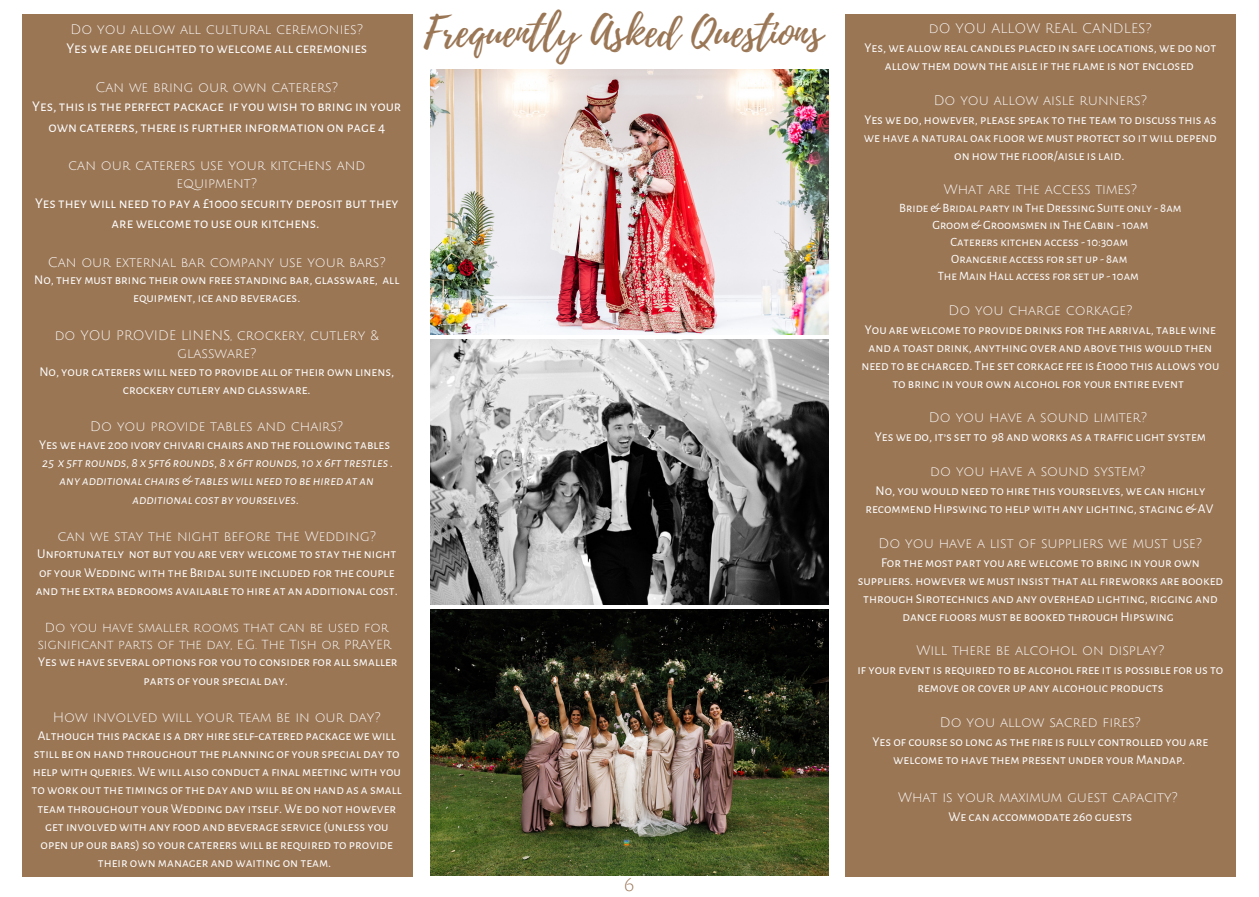
<style>
.page{position:relative;width:1259px;height:897px;background:#fff}
.page>*{position:absolute;margin:0;border:0;box-sizing:border-box;transform-origin:0 0}
.t1{font:41.7px "Playlist Script";color:#9a7655}
.t2{font:18px "Julius Sans One";color:#9a7655}
.t3{font:15px/20.9px "Alegreya Sans SC";color:#fff;text-align:center}
.t4{font:13.5px/18.3px "Alegreya Sans SC";color:#fff;text-align:center}
.t5{font:13.5px/18.3px "Julius Sans One";color:#fff;text-align:center}
.t6{font:italic 13.5px/18.3px "Alegreya Sans SC";color:#fff;text-align:center}
.t7{font:12.75px "Alegreya Sans SC";color:#fff}
.t8{font:12.75px/17.4px "Julius Sans One";color:#fff;text-align:center}
</style>
<div class="page">
<img style="left:430px;top:69px;width:398px;height:266px">
<img style="left:430px;top:339px;width:398px;height:266px">
<img style="left:430px;top:609px;width:398px;height:266px">
<div style="left:22px;top:14px;width:391px;height:862px;background:#9a7655"></div>
<div style="left:845px;top:14px;width:391px;height:862px;background:#9a7655"></div>
<p class="t5" style="left:71px;top:21px;width:294px">Do you allow all cultural ceremonies?</p>
<p class="t3" style="left:66px;top:39px;width:302px">Yes we are delighted to welcome all ceremonies</p>
<p class="t5" style="left:95px;top:78px;width:244px">Can we bring our own caterers?</p>
<p class="t3" style="left:32px;top:96px;width:370px">Yes, this is the perfect package if you wish to bring in your own caterers, there is further information on page 4</p>
<p class="t5" style="left:68px;top:157px;width:298px">can our caterers use your kitchens and equipment?</p>
<p class="t3" style="left:35px;top:193px;width:365px">Yes they will need to pay a £1000 security deposit but they are welcome to use our kitchens.</p>
<p class="t5" style="left:48px;top:253px;width:339px">Can our external bar company use your bars?</p>
<p class="t4" style="left:34px;top:271px;width:367px">No, they must bring their own free standing bar, glassware, all equipment, ice and beverages.</p>
<p class="t5" style="left:55px;top:326px;width:326px">do YOU PROVIDE LINENS, crockery, cutlery &amp; glassware?</p>
<p class="t4" style="left:39px;top:362px;width:356px">No, your caterers will need to provide all of their own linens, crockery cutlery and glassware.</p>
<p class="t5" style="left:90px;top:418px;width:254px">Do you provide tables and chairs?</p>
<p class="t4" style="left:39px;top:435px;width:352px">Yes we have 200 ivory chivari chairs and the following tables</p>
<p class="t6" style="left:42px;top:454px;width:352px">25 x 5ft rounds, 8 x 5ft6 rounds, 8 x 6ft rounds,10 x 6ft trestles .</p>
<p class="t6" style="left:60px;top:472px;width:316px">any additional chairs&amp;tableswill need to be hired at an additional cost by yourselves.</p>
<p class="t5" style="left:58px;top:527px;width:320px">can we stay the night before the Wedding?</p>
<p class="t4" style="left:36px;top:545px;width:363px;text-align:left">Unfortunately not but you are very welcome to stay the night of your Wedding with the Bridal suite included for the couple and the extra bedrooms available to hire at an additional cost.</p>
<p class="t8" style="left:38px;top:619px;width:355px">Do you have smaller rooms that can be used for significant parts of the day, E.G. The Tish or PRAYER</p>
<p class="t4" style="left:38px;top:653px;width:361px">Yes we have several options for you to consider for all smaller parts of your special day.</p>
<p class="t5" style="left:53px;top:708px;width:329px">How involved will your team be in our day?</p>
<p class="t4" style="left:32px;top:726px;width:372px">Although this packae is a dry hire self-catered package we will still be on hand throughout the planning of your special day to help with queries. We will also conduct a final meeting with you to work out the timings of the day and will be on hand as a small team throughout your Wedding day itself. We do not however get involved with any food and beverage service (unless you open up our bars) so your caterers will be required to provide their own manager and waiting on team.</p>
<p class="t1" style="left:424px;top:3px;width:400px">Frequently Asked Questions</p>
<p class="t2" style="left:623px;top:875px;width:12px">6</p>
<p class="t5" style="left:929px;top:20px;width:224px">dO YOU ALLOW REAL CANDLES?</p>
<p class="t4" style="left:864px;top:39px;width:353px;line-height:17.9px">Yes, we allow real candles placed in safe locations, we do not allow them down the aisle if the flame is not enclosed</p>
<p class="t5" style="left:933px;top:91px;width:215px">Do you allow aisle runners?</p>
<p class="t4" style="left:864px;top:111px;width:354px;line-height:17.9px">Yes we do, however, please speak to the team to discuss this as we have a natural oak floor we must protect so it will depend on how the floor/aisle is laid.</p>
<p class="t5" style="left:943px;top:181px;width:195px">What are the access times?</p>
<p class="t7" style="left:899px;top:202px;width:284px">Bride &amp; Bridal party in The Dressing Suite only - 8am</p>
<p class="t7" style="left:932px;top:219px;width:218px">Groom &amp; Groomsmen in The Cabin - 10am</p>
<p class="t7" style="left:950px;top:236px;width:179px">Caterers kitchen access - 10:30am</p>
<p class="t7" style="left:951px;top:253px;width:178px">Orangerie access for set up - 8am</p>
<p class="t7" style="left:937px;top:270px;width:203px">The Main Hall access for set up - 10am</p>
<p class="t5" style="left:948px;top:301px;width:186px">Do you charge corkage?</p>
<p class="t4" style="left:861px;top:321px;width:359px;line-height:17.9px">You are welcome to provide drinks for the arrival, table wine and a toast drink, anything over and above this would then need to be charged. The set corkage fee is £1000 this allows you to bring in your own alcohol for your entire event</p>
<p class="t5" style="left:929px;top:409px;width:220px">Do you have a sound limiter?</p>
<p class="t4" style="left:874px;top:428px;width:333px">Yes we do, it’s set to 98 and works as a traffic light system</p>
<p class="t5" style="left:930px;top:463px;width:217px">do you have a sound system?</p>
<p class="t4" style="left:865px;top:482px;width:349px;line-height:17.9px">No, you would need to hire this yourselves, we can highly recommend Hipswing to help with any lighting, staging &amp; AV</p>
<p class="t5" style="left:878px;top:534px;width:325px">Do you have a list of suppliers we must use?</p>
<p class="t4" style="left:857px;top:554px;width:367px;line-height:17.9px">For the most part you are welcome to bring in your own suppliers. however we must insist that all fireworks are booked through Sirotechnics and any overhead lighting, rigging and dance floors must be booked through Hipswing</p>
<p class="t5" style="left:916px;top:642px;width:249px">Will there be alcohol on display?</p>
<p class="t4" style="left:857px;top:661px;width:367px;line-height:17.9px">if your event is required to be alcohol free it is possible for us to remove or cover up any alcoholic products</p>
<p class="t5" style="left:940px;top:713px;width:203px">Do you allow sacred fires?</p>
<p class="t4" style="left:872px;top:733px;width:337px;line-height:17.9px">Yes of course so long as the fire is fully controlled you are welcome to have them present under your Mandap.</p>
<p class="t5" style="left:898px;top:788px;width:281px">What is your maximum guest capacity?</p>
<p class="t4" style="left:948px;top:807px;width:185px">We can accommodate 260 guests</p>
</div>
